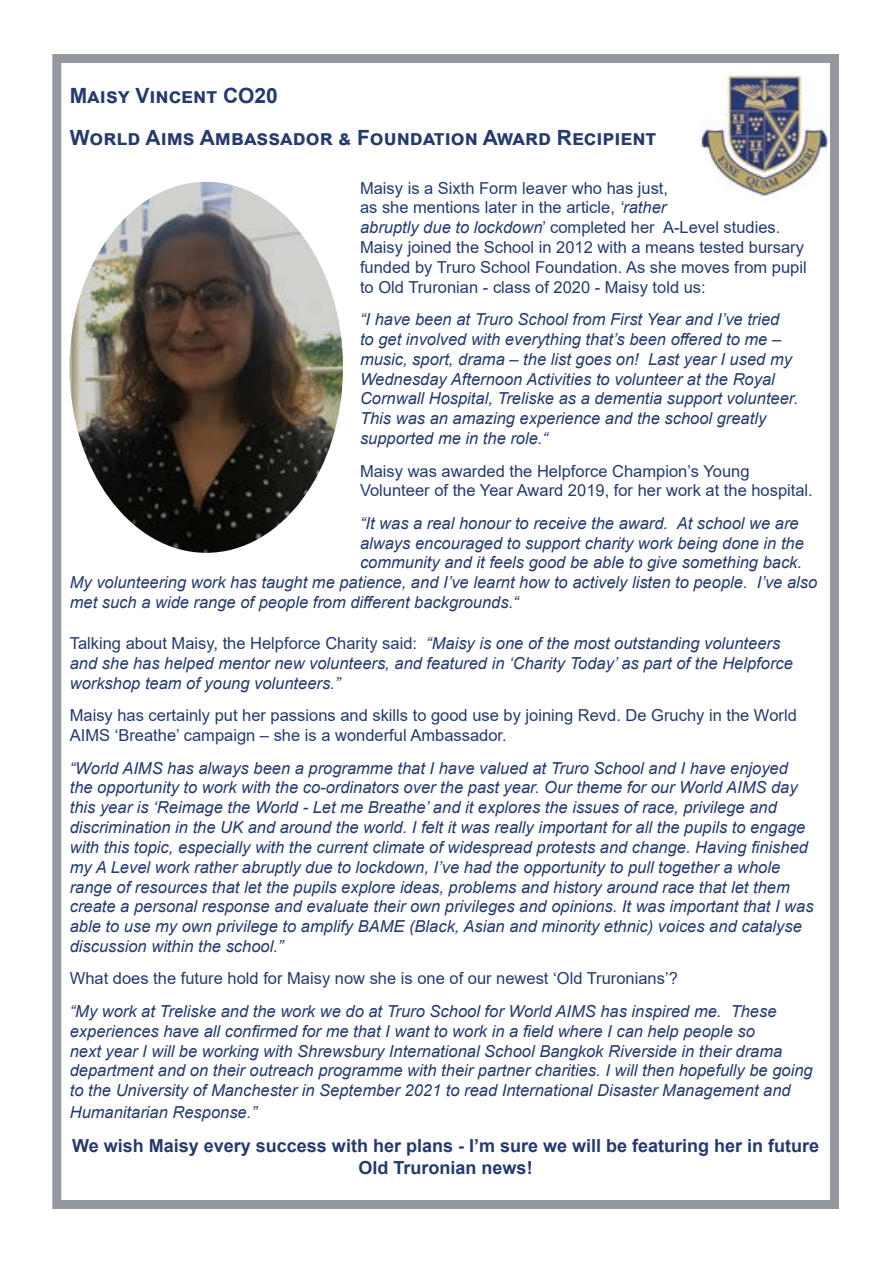
<style>
.page{position:relative;width:893px;height:1263px;background:#fff}
.page>*{position:absolute;margin:0;border:0;box-sizing:border-box;transform-origin:0 0}
.t1{font:700 21px/42.2px "Arial";color:#253a6d}
.t2{font:700 18px/21.6px "Arial";color:#253a6d;text-align:center}
.t3{font:italic 16.5px/19.8px "Arial";color:#253a6d}
.t4{font:16.5px/19.8px "Arial";color:#253a6d}
.s1{font-style:italic}
.s2{font-style:normal}
</style>
<div class="page">
<div style="left:52px;top:54px;width:787px;height:1155px;border:9px solid #93999e"></div>
<img style="left:69px;top:182px;width:274px;height:371px">
<img style="left:700px;top:72px;width:130px;height:127px">
<p class="t1" style="left:70px;top:75px;width:588px">Maisy Vincent CO20<br>World Aims Ambassador &amp; Foundation Award Recipient</p>
<p class="t4" style="left:360px;top:178px;width:448px">Maisy is a Sixth Form leaver who has just,<br>as she mentions later in the article, <span class="s1">‘rather<br>abruptly due to lockdown</span>’ completed her A-Level studies.<br>Maisy joined the School in 2012 with a means tested bursary funded by Truro School Foundation. As she moves from pupil to Old Truronian - class of 2020 - Maisy told us:</p>
<p class="t3" style="left:360px;top:310px;width:440px">“I have been at Truro School from First Year and I’ve tried<br>to get involved with everything that’s been offered to me – music, sport, drama – the list goes on! Last year I used my Wednesday Afternoon Activities to volunteer at the Royal Cornwall Hospital, Treliske as a dementia support volunteer.<br>This was an amazing experience and the school greatly supported me in the role.“</p>
<p class="t4" style="left:360px;top:461px;width:454px">Maisy was awarded the Helpforce Champion’s Young<br>Volunteer of the Year Award 2019, for her work at the hospital.</p>
<p class="t3" style="left:360px;top:513px;width:440px">“It was a real honour to receive the award. At school we are</p>
<p class="t3" style="left:360px;top:533px;width:445px">always encouraged to support charity work being done in the</p>
<p class="t3" style="left:360px;top:553px;width:444px">community and it feels good be able to give something back.</p>
<p class="t3" style="left:70px;top:573px;width:749px">My volunteering work has taught me patience, and I’ve learnt how to actively listen to people. I’ve also</p>
<p class="t3" style="left:70px;top:593px;width:450px">met such a wide range of people from different backgrounds.“</p>
<p class="t3" style="left:70px;top:634px;width:725px"><span class="s2">Talking about Maisy, the Helpforce Charity said:</span> “Maisy is one of the most outstanding volunteers and she has helped mentor new volunteers, and featured in ‘Charity Today’ as part of the Helpforce workshop team of young volunteers.”</p>
<p class="t4" style="left:70px;top:705px;width:728px">Maisy has certainly put her passions and skills to good use by joining Revd. De Gruchy in the World<br>AIMS ‘Breathe’ campaign – she is a wonderful Ambassador.</p>
<p class="t3" style="left:70px;top:758px;width:745px">“World AIMS has always been a programme that I have valued at Truro School and I have enjoyed the opportunity to work with the co-ordinators over the past year. Our theme for our World AIMS day this year is ‘Reimage the World - Let me Breathe’ and it explores the issues of race, privilege and discrimination in the UK and around the world. I felt it was really important for all the pupils to engage with this topic, especially with the current climate of widespread protests and change. Having finished my A Level work rather abruptly due to lockdown, I’ve had the opportunity to pull together a whole range of resources that let the pupils explore ideas, problems and history around race that let them create a personal response and evaluate their own privileges and opinions. It was important that I was able to use my own privilege to amplify BAME (Black, Asian and minority ethnic) voices and catalyse discussion within the school.”</p>
<p class="t4" style="left:70px;top:969px;width:610px">What does the future hold for Maisy now she is one of our newest ‘Old Truronians’?</p>
<p class="t3" style="left:70px;top:1001px;width:744px">“My work at Treliske and the work we do at Truro School for World AIMS has inspired me. These experiences have all confirmed for me that I want to work in a field where I can help people so<br>next year I will be working with Shrewsbury International School Bangkok Riverside in their drama department and on their outreach programme with their partner charities. I will then hopefully be going to the University of Manchester in September 2021 to read International Disaster Management and</p>
<p class="t3" style="left:70px;top:1102px;width:189px">Humanitarian Response.”</p>
<p class="t2" style="left:72px;top:1135px;width:748px">We wish Maisy every success with her plans - I’m sure we will be featuring her in future<br>Old Truronian news!</p>
</div>
